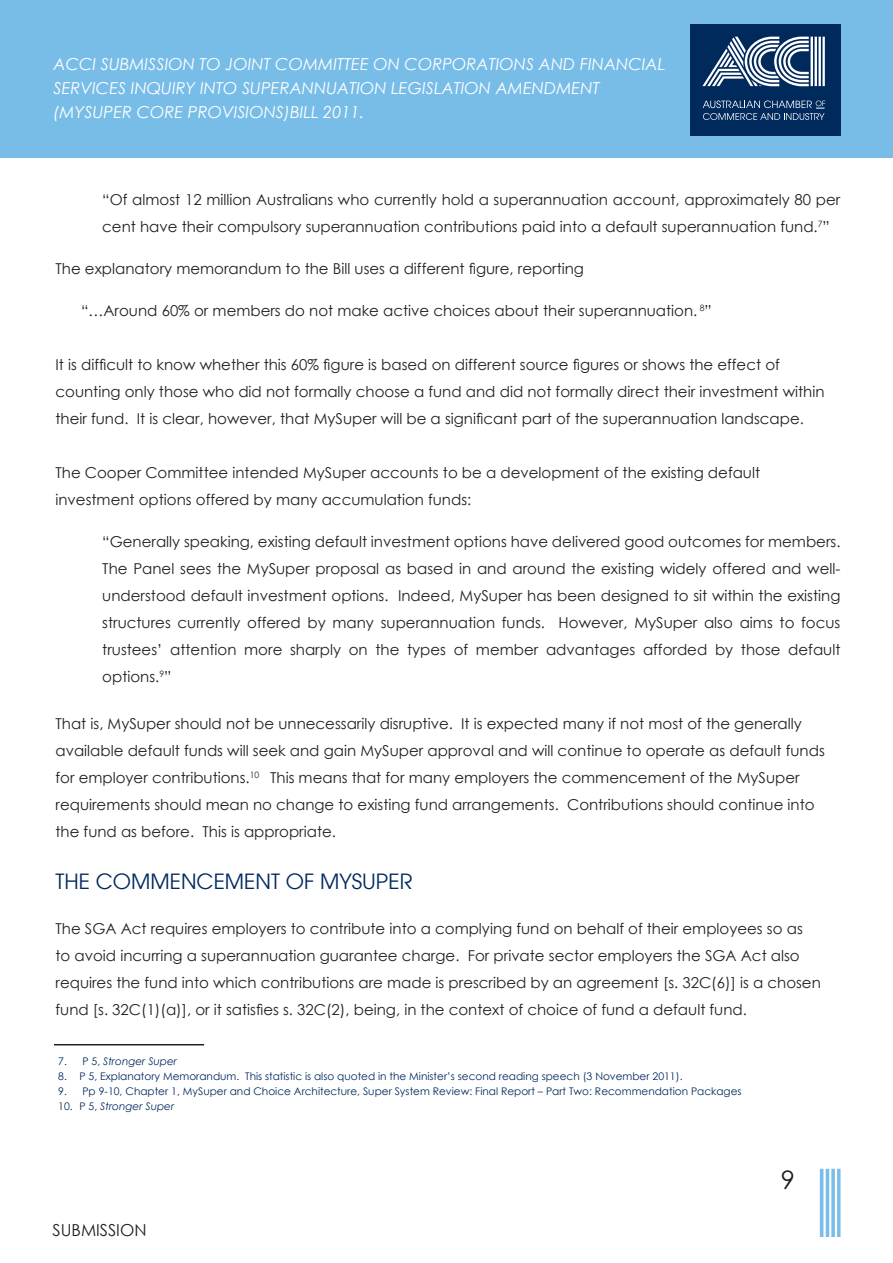
<style>
.page{position:relative;width:893px;height:1263px;background:#fff}
.page>*{position:absolute;margin:0;border:0;box-sizing:border-box;transform-origin:0 0}
.t1{font:25.5px "Century Gothic";color:#231f20}
.t2{font:21px "Avant Garde LT";color:#00295c}
.t3{font:italic 16.5px/24px "Century Gothic";color:#fff}
.t4{font:16.5px "Century Gothic";color:#231f20}
.Slide-in{font:15px/27px "Century Gothic";color:#231f20}
.Footnote{font:10.5px "Century Gothic";color:#00295c}
.Footnote-2{font:italic 10.5px "Century Gothic";color:#00295c}
.s1{font-style:normal}
</style>
<div class="page">
<img style="left:819px;top:1168px;width:22px;height:69px">
<div style="left:0;top:0;width:893px;height:157px;background:#78bde8"></div>
<hr style="left:54px;top:1044px;width:150px;height:1px;background:#231f20">
<div style="left:690px;top:24px;width:150px;height:112px;background:#00295c"></div>
<svg style="left:703px;top:101px;width:122px;height:19px"></svg>
<svg style="left:702px;top:37px;width:123px;height:49px"></svg>
<p class="t3" style="left:54px;top:52px;width:613px">ACCI SUBMISSION TO JOINT COMMITTEE ON CORPORATIONS AND FINANCIAL<br>SERVICES INQUIRY INTO SUPERANNUATION LEGISLATION AMENDMENT (MYSUPER CORE PROVISIONS)BILL 2011.</p>
<p class="Slide-in" style="left:102px;top:186px;width:740px">“Of almost 12 million Australians who currently hold a superannuation account, approximately 80 per cent have their compulsory superannuation contributions paid into a default superannuation fund.<sup>7</sup>”</p>
<p class="Slide-in" style="left:56px;top:255px;width:530px">The explanatory memorandum to the Bill uses a different figure, reporting</p>
<p class="Slide-in" style="left:81px;top:297px;width:632px">“…Around 60% or members do not make active choices about their superannuation. <sup>8</sup>”</p>
<p class="Slide-in" style="left:56px;top:351px;width:770px">It is difficult to know whether this 60% figure is based on different source figures or shows the effect of counting only those who did not formally choose a fund and did not formally direct their investment within their fund. It is clear, however, that MySuper will be a significant part of the superannuation landscape.</p>
<p class="Slide-in" style="left:56px;top:459px;width:706px">The Cooper Committee intended MySuper accounts to be a development of the existing default investment options offered by many accumulation funds:</p>
<p class="Slide-in" style="left:102px;top:528px;width:740px;text-align:justify">“Generally speaking, existing default investment options have delivered good outcomes for members.<br>The Panel sees the MySuper proposal as based in and around the existing widely offered and well&shy;understood default investment options. Indeed, MySuper has been designed to sit within the existing structures currently offered by many superannuation funds. However, MySuper also aims to focus trustees’ attention more sharply on the types of member advantages afforded by those default options.<sup>9</sup>”</p>
<p class="Slide-in" style="left:56px;top:709px;width:771px">That is, MySuper should not be unnecessarily disruptive. It is expected many if not most of the generally available default funds will seek and gain MySuper approval and will continue to operate as default funds for employer contributions.<sup>10</sup> This means that for many employers the commencement of the MySuper requirements should mean no change to existing fund arrangements. Contributions should continue into the fund as before. This is appropriate.</p>
<p class="t2" style="left:56px;top:869px;width:358px">THE COMMENCEMENT OF MYSUPER</p>
<p class="Slide-in" style="left:56px;top:915px;width:767px">The SGA Act requires employers to contribute into a complying fund on behalf of their employees so as to avoid incurring a superannuation guarantee charge. For private sector employers the SGA Act also requires the fund into which contributions are made is prescribed by an agreement [s. 32C(6)] is a chosen fund [s. 32C(1)(a)], or it satisfies s. 32C(2), being, in the context of choice of fund a default fund.</p>
<p class="Footnote-2" style="left:58px;top:1053px;width:120px"><span class="s1">7. P 5,</span> Stronger Super</p>
<p class="Footnote" style="left:58px;top:1068px;width:626px">8. P 5, Explanatory Memorandum. This statistic is also quoted in the Minister’s second reading speech (3 November 2011).</p>
<p class="Footnote" style="left:58px;top:1083px;width:685px">9. Pp 9-10, Chapter 1, MySuper and Choice Architecture, Super System Review: Final Report – Part Two: Recommendation Packages</p>
<p class="Footnote-2" style="left:58px;top:1098px;width:117px"><span class="s1">10. P 5,</span> Stronger Super</p>
<p class="t4" style="left:52px;top:1219px;width:96px">SUBMISSION</p>
<h1 class="t1" style="left:781px;top:1162px;width:16px">9</h1>
</div>
